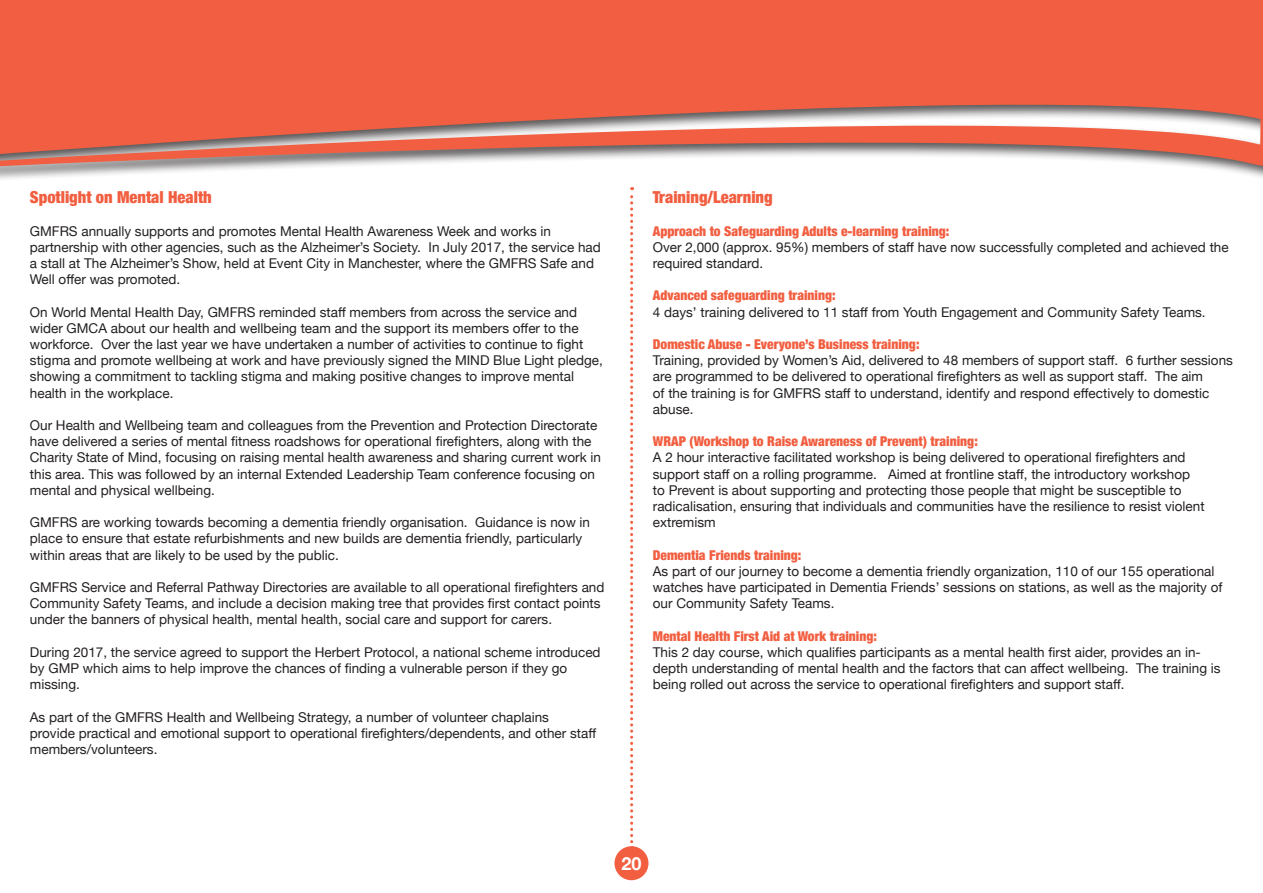
<style>
.page{position:relative;width:1263px;height:893px;background:#fff}
.page>*{position:absolute;margin:0;border:0;box-sizing:border-box;transform-origin:0 0}
.t1{font:700 18px "Helvetica Neue";color:#fff}
.t2{font:900 condensed 16.5px "Helvetica Neue";color:#f15e40}
.t3{font:13.5px/16.2px "Helvetica Neue";color:#231f20}
.t4{font:900 condensed 13.5px "Helvetica Neue";color:#f15e40}
</style>
<div class="page">
<div style="left:614px;top:846px;width:34px;height:34px;background:#f15e40;border-radius:50%"></div>
<div style="left:0;top:0;width:1263px;height:184px;background:#231f20;opacity:.75"></div>
<svg style="left:0;top:0;width:1263px;height:169px;background:#e7725b"></svg>
<svg style="left:630px;top:187px;width:3px;height:660px"></svg>
<p class="t2" style="left:30px;top:184px;width:183px">Spotlight on Mental Health</p>
<p class="t3" style="left:30px;top:223px;width:572px">GMFRS annually supports and promotes Mental Health Awareness Week and works in partnership with other agencies, such as the Alzheimer’s Society. In July 2017, the service had a stall at The Alzheimer’s Show, held at Event City in Manchester, where the GMFRS Safe and Well offer was promoted.</p>
<p class="t3" style="left:30px;top:304px;width:574px">On World Mental Health Day, GMFRS reminded staff members from across the service and wider GMCA about our health and wellbeing team and the support its members offer to the workforce. Over the last year we have undertaken a number of activities to continue to fight stigma and promote wellbeing at work and have previously signed the MIND Blue Light pledge, showing a commitment to tackling stigma and making positive changes to improve mental health in the workplace.</p>
<p class="t3" style="left:30px;top:418px;width:573px">Our Health and Wellbeing team and colleagues from the Prevention and Protection Directorate have delivered a series of mental fitness roadshows for operational firefighters, along with the Charity State of Mind, focusing on raising mental health awareness and sharing current work in this area. This was followed by an internal Extended Leadership Team conference focusing on mental and physical wellbeing.</p>
<p class="t3" style="left:30px;top:515px;width:562px">GMFRS are working towards becoming a dementia friendly organisation. Guidance is now in place to ensure that estate refurbishments and new builds are dementia friendly, particularly within areas that are likely to be used by the public.</p>
<p class="t3" style="left:30px;top:580px;width:576px">GMFRS Service and Referral Pathway Directories are available to all operational firefighters and<br>Community Safety Teams, and include a decision making tree that provides first contact points under the banners of physical health, mental health, social care and support for carers.</p>
<p class="t3" style="left:30px;top:645px;width:572px">During 2017, the service agreed to support the Herbert Protocol, a national scheme introduced by GMP which aims to help improve the chances of finding a vulnerable person if they go missing.</p>
<p class="t3" style="left:30px;top:709px;width:568px">As part of the GMFRS Health and Wellbeing Strategy, a number of volunteer chaplains provide practical and emotional support to operational firefighters/dependents, and other staff members/volunteers.</p>
<p class="t2" style="left:653px;top:184px;width:121px">Training/Learning</p>
<p class="t4" style="left:653px;top:220px;width:298px">Approach to Safeguarding Adults e-learning training:</p>
<p class="t3" style="left:653px;top:240px;width:577px">Over 2,000 (approx. 95%) members of staff have now successfully completed and achieved the required standard.</p>
<p class="t4" style="left:653px;top:284px;width:184px">Advanced safeguarding training:</p>
<p class="t3" style="left:653px;top:304px;width:554px">4 days’ training delivered to 11 staff from Youth Engagement and Community Safety Teams.</p>
<p class="t4" style="left:653px;top:333px;width:268px">Domestic Abuse - Everyone’s Business training:</p>
<p class="t3" style="left:653px;top:353px;width:581px">Training, provided by Women’s Aid, delivered to 48 members of support staff. 6 further sessions are programmed to be delivered to operational firefighters as well as support staff. The aim<br>of the training is for GMFRS staff to understand, identify and respond effectively to domestic abuse.</p>
<p class="t4" style="left:653px;top:430px;width:326px">WRAP (Workshop to Raise Awareness of Prevent) training:</p>
<p class="t3" style="left:653px;top:450px;width:553px">A 2 hour interactive facilitated workshop is being delivered to operational firefighters and support staff on a rolling programme. Aimed at frontline staff, the introductory workshop to Prevent is about supporting and protecting those people that might be susceptible to radicalisation, ensuring that individuals and communities have the resilience to resist violent extremism</p>
<p class="t4" style="left:653px;top:544px;width:150px">Dementia Friends training:</p>
<p class="t3" style="left:653px;top:564px;width:571px">As part of our journey to become a dementia friendly organization, 110 of our 155 operational watches have participated in Dementia Friends’ sessions on stations, as well as the majority of our Community Safety Teams.</p>
<p class="t4" style="left:653px;top:625px;width:226px">Mental Health First Aid at Work training:</p>
<p class="t3" style="left:653px;top:645px;width:569px">This 2 day course, which qualifies participants as a mental health first aider, provides an in&shy;depth understanding of mental health and the factors that can affect wellbeing. The training is being rolled out across the service to operational firefighters and support staff.</p>
<h1 class="t1" style="left:621px;top:849px;width:22px">20</h1>
</div>
